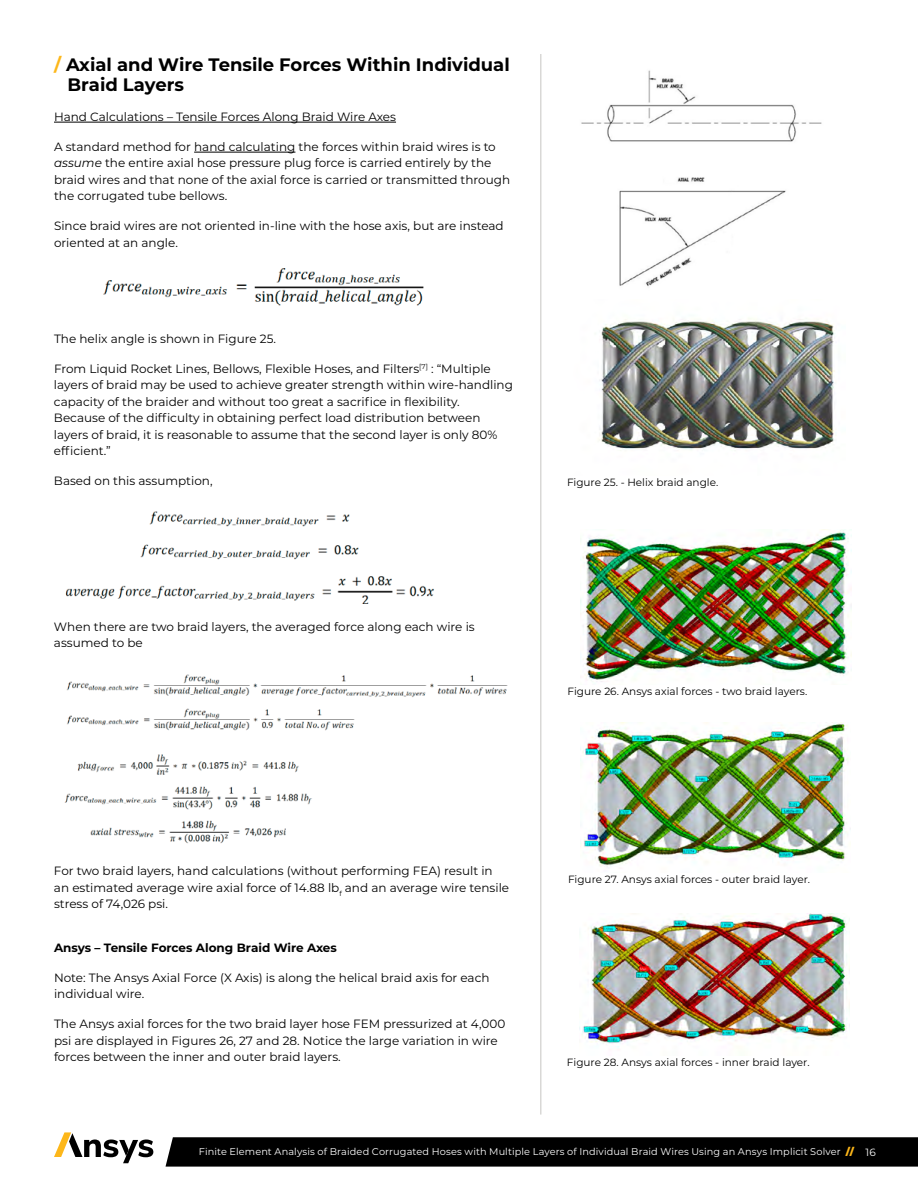
<style>
.page{position:relative;width:918px;height:1188px;background:#fff}
.page>*{position:absolute;margin:0;border:0;box-sizing:border-box;transform-origin:0 0}
.t1{font:700 18px/19.5px "Montserrat";color:#000}
.t2{font:12px/16.5px "Montserrat";color:#000}
.t3{font:700 12px "Montserrat";color:#000}
.t4{font:10.5px "Montserrat";color:#000}
.t5{font:9.75px "Montserrat";letter-spacing:.01em;color:#fff}
.s1{color:#fdb71a}
.s2{font-style:italic}
.s3{font-weight:900;color:#fdb71a}
.s4{font-size:10.5px}
</style>
<div class="page">
<svg style="left:166px;top:1137px;width:752px;height:30px;background:#060606"></svg>
<svg style="left:54px;top:1132px;width:99px;height:31px"></svg>
<hr style="left:540px;top:54px;width:2px;height:1061px;background:#d9d8d6">
<hr style="left:54px;top:122px;width:342px;height:1px;background:#000">
<hr style="left:194px;top:152px;width:101px;height:1px;background:#000">
<img style="left:103px;top:268px;width:321px;height:38px">
<img style="left:65px;top:511px;width:370px;height:92px">
<img style="left:64px;top:674px;width:444px;height:170px">
<img style="left:581px;top:70px;width:241px;height:217px">
<img style="left:599px;top:318px;width:236px;height:132px">
<img style="left:580px;top:529px;width:272px;height:153px">
<img style="left:580px;top:723px;width:269px;height:144px">
<img style="left:579px;top:914px;width:271px;height:134px">
<h1 class="t1" style="left:68px;top:54px;width:444px;text-indent:-14px"><span class="s1">/</span> Axial and Wire Tensile Forces Within Individual<br>Braid Layers</h1>
<p class="t2" style="left:54px;top:108px;width:344px">Hand Calculations – Tensile Forces Along Braid Wire Axes</p>
<p class="t2" style="left:54px;top:138px;width:458px">A standard method for hand calculating the forces within braid wires is to <span class="s2">assume</span> the entire axial hose pressure plug force is carried entirely by the braid wires and that none of the axial force is carried or transmitted through the corrugated tube bellows.</p>
<p class="t2" style="left:54px;top:217px;width:451px">Since braid wires are not oriented in-line with the hose axis, but are instead oriented at an angle.</p>
<p class="t2" style="left:54px;top:330px;width:224px">The helix angle is shown in Figure 25.</p>
<p class="t2" style="left:54px;top:360px;width:460px">From Liquid Rocket Lines, Bellows, Flexible Hoses, and Filters<sup>[7]</sup> : “Multiple layers of braid may be used to achieve greater strength within wire-handling capacity of the braider and without too great a sacrifice in flexibility.<br>Because of the difficulty in obtaining perfect load distribution between layers of braid, it is reasonable to assume that the second layer is only 80% efficient.”</p>
<p class="t2" style="left:54px;top:472px;width:160px">Based on this assumption,</p>
<p class="t2" style="left:54px;top:618px;width:422px">When there are two braid layers, the averaged force along each wire is assumed to be</p>
<p class="t4" style="left:567px;top:475px;width:153px">Figure 25. - Helix braid angle.</p>
<p class="t4" style="left:568px;top:684px;width:241px">Figure 26. Ansys axial forces - two braid layers.</p>
<p class="t2" style="left:54px;top:862px;width:457px">For two braid layers, hand calculations (without performing FEA) result in an estimated average wire axial force of 14.88 lb<sub>f</sub> and an average wire tensile stress of 74,026 psi.</p>
<p class="t3" style="left:54px;top:939px;width:284px">Ansys – Tensile Forces Along Braid Wire Axes</p>
<p class="t2" style="left:54px;top:969px;width:437px">Note: The Ansys Axial Force (X Axis) is along the helical braid axis for each individual wire.</p>
<p class="t2" style="left:54px;top:1015px;width:453px">The Ansys axial forces for the two braid layer hose FEM pressurized at 4,000 psi are displayed in Figures 26, 27 and 28. Notice the large variation in wire forces between the inner and outer braid layers.</p>
<p class="t4" style="left:568px;top:872px;width:244px">Figure 27. Ansys axial forces - outer braid layer.</p>
<p class="t4" style="left:567px;top:1055px;width:244px">Figure 28. Ansys axial forces - inner braid layer.</p>
<p class="t5" style="left:199px;top:1145px;width:679px">Finite Element Analysis of Braided Corrugated Hoses with Multiple Layers of Individual Braid Wires Using an Ansys Implicit Solver <span class="s3">//</span> <span class="s4">16</span></p>
</div>
